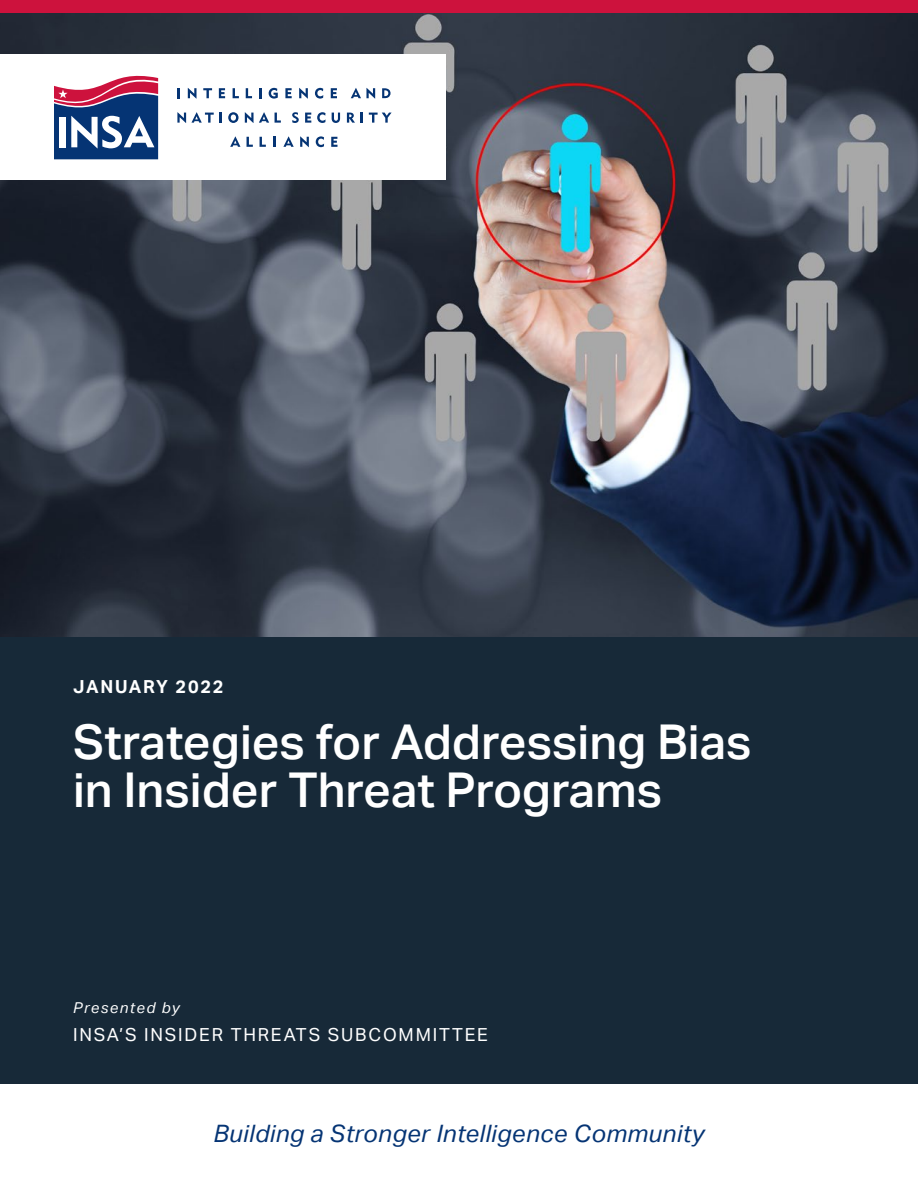
<style>
.page{position:relative;width:918px;height:1188px;background:#fff}
.page>*{position:absolute;margin:0;border:0;box-sizing:border-box;transform-origin:0 0}
.t1{font:500 48px/48px "Aktiv Grotesk";color:#fff}
.Subhead_2{font:italic 24px "Aktiv Grotesk";letter-spacing:.02em;color:#053474}
.Date{font:18px "Aktiv Grotesk";letter-spacing:.1em;color:#fff}
.Date-2{font:700 18px "Aktiv Grotesk";letter-spacing:.1em;color:#fff}
.Date-3{font:italic 15px "Aktiv Grotesk";letter-spacing:.1em;color:#fff}
</style>
<div class="page">
<img style="left:0;top:13px;width:918px;height:624px">
<div style="left:0;top:637px;width:918px;height:446px;background:#172938"></div>
<div style="left:0;top:54px;width:446px;height:126px;background:#fff"></div>
<div style="left:0;top:0;width:918px;height:13px;background:#cd123d"></div>
<svg style="left:382px;top:88px;width:9px;height:10px"></svg>
<svg style="left:351px;top:88px;width:24px;height:11px"></svg>
<svg style="left:177px;top:88px;width:3px;height:10px"></svg>
<svg style="left:188px;top:88px;width:9px;height:11px"></svg>
<svg style="left:203px;top:88px;width:9px;height:10px"></svg>
<svg style="left:219px;top:88px;width:6px;height:10px"></svg>
<svg style="left:233px;top:88px;width:6px;height:10px"></svg>
<svg style="left:246px;top:88px;width:6px;height:10px"></svg>
<svg style="left:259px;top:88px;width:2px;height:10px"></svg>
<svg style="left:269px;top:88px;width:9px;height:11px"></svg>
<svg style="left:285px;top:88px;width:7px;height:10px"></svg>
<svg style="left:299px;top:88px;width:9px;height:11px"></svg>
<svg style="left:315px;top:88px;width:8px;height:11px"></svg>
<svg style="left:331px;top:88px;width:6px;height:10px"></svg>
<svg style="left:230px;top:136px;width:10px;height:11px"></svg>
<svg style="left:283px;top:136px;width:11px;height:11px"></svg>
<svg style="left:274px;top:137px;width:2px;height:10px"></svg>
<svg style="left:300px;top:136px;width:9px;height:11px"></svg>
<svg style="left:247px;top:137px;width:6px;height:10px"></svg>
<svg style="left:260px;top:137px;width:6px;height:10px"></svg>
<svg style="left:331px;top:137px;width:6px;height:10px"></svg>
<svg style="left:316px;top:136px;width:8px;height:11px"></svg>
<svg style="left:177px;top:112px;width:37px;height:11px"></svg>
<svg style="left:220px;top:113px;width:2px;height:10px"></svg>
<svg style="left:228px;top:112px;width:11px;height:11px"></svg>
<svg style="left:245px;top:112px;width:24px;height:11px"></svg>
<svg style="left:275px;top:113px;width:6px;height:10px"></svg>
<svg style="left:305px;top:113px;width:6px;height:10px"></svg>
<svg style="left:317px;top:112px;width:9px;height:11px"></svg>
<svg style="left:332px;top:113px;width:8px;height:10px"></svg>
<svg style="left:347px;top:113px;width:8px;height:10px"></svg>
<svg style="left:361px;top:113px;width:2px;height:10px"></svg>
<svg style="left:369px;top:113px;width:23px;height:10px"></svg>
<svg style="left:54px;top:75px;width:104px;height:84px"></svg>
<svg style="left:292px;top:112px;width:7px;height:11px"></svg>
<p class="Date-2" style="left:73px;top:677px;width:152px">JANUARY 2022</p>
<p class="t1" style="left:73px;top:718px;width:680px">Strategies for Addressing Bias in Insider Threat Programs</p>
<p class="Date-3" style="left:73px;top:999px;width:108px">Presented by</p>
<p class="Date" style="left:73px;top:1024px;width:416px">INSA’S INSIDER THREATS SUBCOMMITTEE</p>
<p class="Subhead_2" style="left:214px;top:1119px;width:492px">Building a Stronger Intelligence Community</p>
</div>
